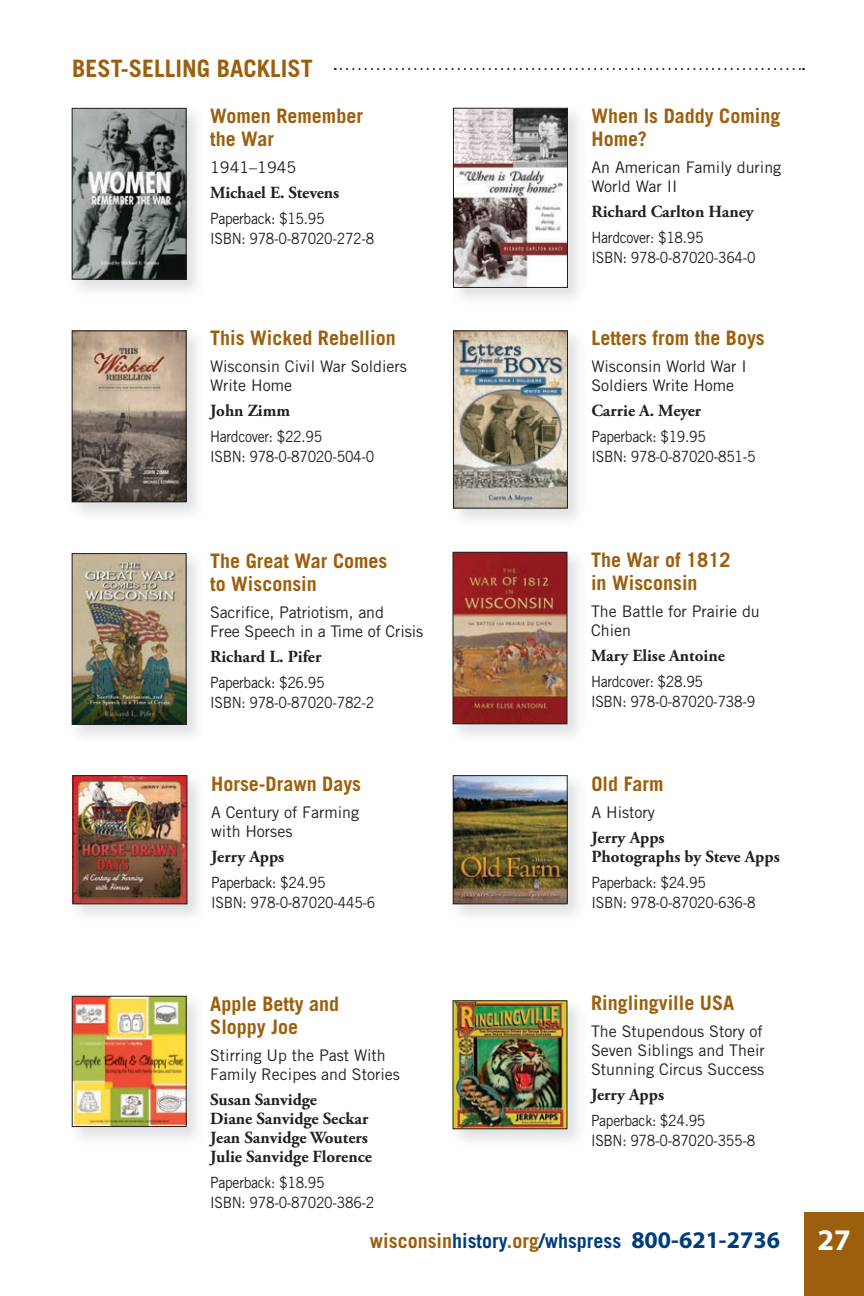
<style>
.page{position:relative;width:864px;height:1296px;background:#fff}
.page>*{position:absolute;margin:0;border:0;box-sizing:border-box;transform-origin:0 0}
.t1{font:700 24px "Trade Gothic LT Std";color:#9c5f0d}
.t2{font:700 20px/23px "Trade Gothic LT Std";color:#9c5f0d}
.t3{font:700 20px "Trade Gothic LT Std";color:#013d7d}
.t4{font:700 17px/19px "Adobe Garamond Pro";color:#231f20}
.t5{font:16px/19px "Trade Gothic LT Std";color:#231f20}
.t6{font:15.6px/20px "Trade Gothic LT Std";letter-spacing:-.02em;color:#231f20;scale:.9 1}
.s1{color:#9c5f0d}
.s2{font-family:"Myriad Pro";font-size:24px}
.s3{font-family:"Myriad Pro";font-size:30px;color:#fff}
</style>
<div class="page">
<div style="left:804px;top:1212px;width:60px;height:84px;background:#9c5f0d"></div>
<svg style="left:335px;top:68px;width:469px;height:2px"></svg>
<img style="left:455px;top:110px;width:111px;height:176px">
<div style="left:453px;top:108px;width:115px;height:180px;border:1px solid #231f20"></div>
<img style="left:71px;top:107px;width:126px;height:184px">
<img style="left:74px;top:110px;width:110px;height:167px">
<div style="left:72px;top:108px;width:114px;height:171px;border:1px solid #231f20"></div>
<img style="left:71px;top:330px;width:126px;height:184px">
<img style="left:74px;top:333px;width:110px;height:167px">
<div style="left:72px;top:331px;width:114px;height:171px;border:1px solid #231f20"></div>
<img style="left:453px;top:330px;width:125px;height:190px">
<img style="left:455px;top:333px;width:111px;height:173px">
<div style="left:453px;top:331px;width:115px;height:177px;border:1px solid #231f20"></div>
<img style="left:71px;top:553px;width:126px;height:183px">
<img style="left:74px;top:555px;width:110px;height:168px">
<div style="left:72px;top:553px;width:114px;height:172px;border:1px solid #231f20"></div>
<img style="left:452px;top:551px;width:126px;height:185px">
<img style="left:455px;top:554px;width:110px;height:168px">
<div style="left:453px;top:552px;width:114px;height:172px;border:1px solid #231f20"></div>
<img style="left:72px;top:775px;width:126px;height:141px">
<img style="left:75px;top:777px;width:110px;height:125px">
<img style="left:452px;top:775px;width:126px;height:141px">
<img style="left:455px;top:777px;width:110px;height:125px">
<div style="left:453px;top:775px;width:114px;height:129px;border:1px solid #231f20"></div>
<img style="left:71px;top:995px;width:126px;height:144px">
<img style="left:74px;top:998px;width:110px;height:127px">
<div style="left:72px;top:996px;width:114px;height:131px;border:1px solid #231f20"></div>
<img style="left:452px;top:1000px;width:126px;height:141px">
<img style="left:455px;top:1003px;width:110px;height:124px">
<h1 class="t1" style="left:72px;top:54px;width:242px">BEST-SELLING BACKLIST</h1>
<p class="t2" style="left:210px;top:104px;width:154px">Women Remember the War</p>
<p class="t5" style="left:210px;top:157px;width:88px">1941–1945</p>
<p class="t4" style="left:210px;top:183px;width:131px">Michael E. Stevens</p>
<p class="t6" style="left:210px;top:208px;width:184px">Paperback: $15.95<br>ISBN: 978-0-87020-272-8</p>
<p class="t2" style="left:210px;top:326px;width:187px">This Wicked Rebellion</p>
<p class="t5" style="left:210px;top:357px;width:198px">Wisconsin Civil War Soldiers<br>Write Home</p>
<p class="t4" style="left:210px;top:402px;width:82px">John Zimm</p>
<p class="t6" style="left:210px;top:427px;width:184px">Hardcover: $22.95<br>ISBN: 978-0-87020-504-0</p>
<p class="t2" style="left:210px;top:549px;width:179px">The Great War Comes to Wisconsin</p>
<p class="t5" style="left:210px;top:603px;width:215px">Sacrifice, Patriotism, and<br>Free Speech in a Time of Crisis</p>
<p class="t4" style="left:210px;top:647px;width:113px">Richard L. Pifer</p>
<p class="t6" style="left:210px;top:672px;width:184px">Paperback: $26.95<br>ISBN: 978-0-87020-782-2</p>
<p class="t2" style="left:211px;top:772px;width:151px">Horse-Drawn Days</p>
<p class="t5" style="left:211px;top:802px;width:149px">A Century of Farming with Horses</p>
<p class="t4" style="left:211px;top:847px;width:75px">Jerry Apps</p>
<p class="t6" style="left:211px;top:872px;width:184px">Paperback: $24.95<br>ISBN: 978-0-87020-445-6</p>
<p class="t2" style="left:210px;top:992px;width:130px">Apple Betty and<br>Sloppy Joe</p>
<p class="t5" style="left:210px;top:1045px;width:191px">Stirring Up the Past With<br>Family Recipes and Stories</p>
<p class="t4" style="left:210px;top:1090px;width:163px">Susan Sanvidge<br>Diane Sanvidge Seckar<br>Jean Sanvidge Wouters<br>Julie Sanvidge Florence</p>
<p class="t6" style="left:210px;top:1172px;width:184px">Paperback: $18.95<br>ISBN: 978-0-87020-386-2</p>
<p class="t2" style="left:591px;top:104px;width:190px">When Is Daddy Coming<br>Home?</p>
<p class="t5" style="left:591px;top:157px;width:191px">An American Family during<br>World War II</p>
<p class="t4" style="left:591px;top:202px;width:164px">Richard Carlton Haney</p>
<p class="t6" style="left:591px;top:227px;width:184px">Hardcover: $18.95<br>ISBN: 978-0-87020-364-0</p>
<p class="t2" style="left:591px;top:326px;width:175px">Letters from the Boys</p>
<p class="t5" style="left:591px;top:357px;width:157px">Wisconsin World War I<br>Soldiers Write Home</p>
<p class="t4" style="left:591px;top:402px;width:111px">Carrie A. Meyer</p>
<p class="t6" style="left:591px;top:427px;width:184px">Paperback: $19.95<br>ISBN: 978-0-87020-851-5</p>
<p class="t2" style="left:591px;top:548px;width:141px">The War of 1812 in Wisconsin</p>
<p class="t5" style="left:591px;top:601px;width:170px">The Battle for Prairie du<br>Chien</p>
<p class="t4" style="left:591px;top:646px;width:135px">Mary Elise Antoine</p>
<p class="t6" style="left:591px;top:671px;width:184px">Hardcover: $28.95<br>ISBN: 978-0-87020-738-9</p>
<p class="t2" style="left:591px;top:772px;width:74px">Old Farm</p>
<p class="t5" style="left:591px;top:802px;width:65px">A History</p>
<p class="t4" style="left:591px;top:828px;width:190px">Jerry Apps<br>Photographs by Steve Apps</p>
<p class="t6" style="left:591px;top:872px;width:184px">Paperback: $24.95<br>ISBN: 978-0-87020-636-8</p>
<p class="t2" style="left:591px;top:992px;width:145px">Ringlingville USA</p>
<p class="t5" style="left:591px;top:1022px;width:175px;text-align:justify">The Stupendous Story of Seven Siblings and Their Stunning Circus Success</p>
<p class="t4" style="left:591px;top:1086px;width:75px">Jerry Apps</p>
<p class="t6" style="left:591px;top:1111px;width:184px">Paperback: $24.95<br>ISBN: 978-0-87020-355-8</p>
<p class="t3" style="left:370px;top:1228px;width:482px"><span class="s1">wisconsin</span>history<span class="s1">.org</span>/whspress <span class="s2">800-621-2736</span> <span class="s3">27</span></p>
</div>
